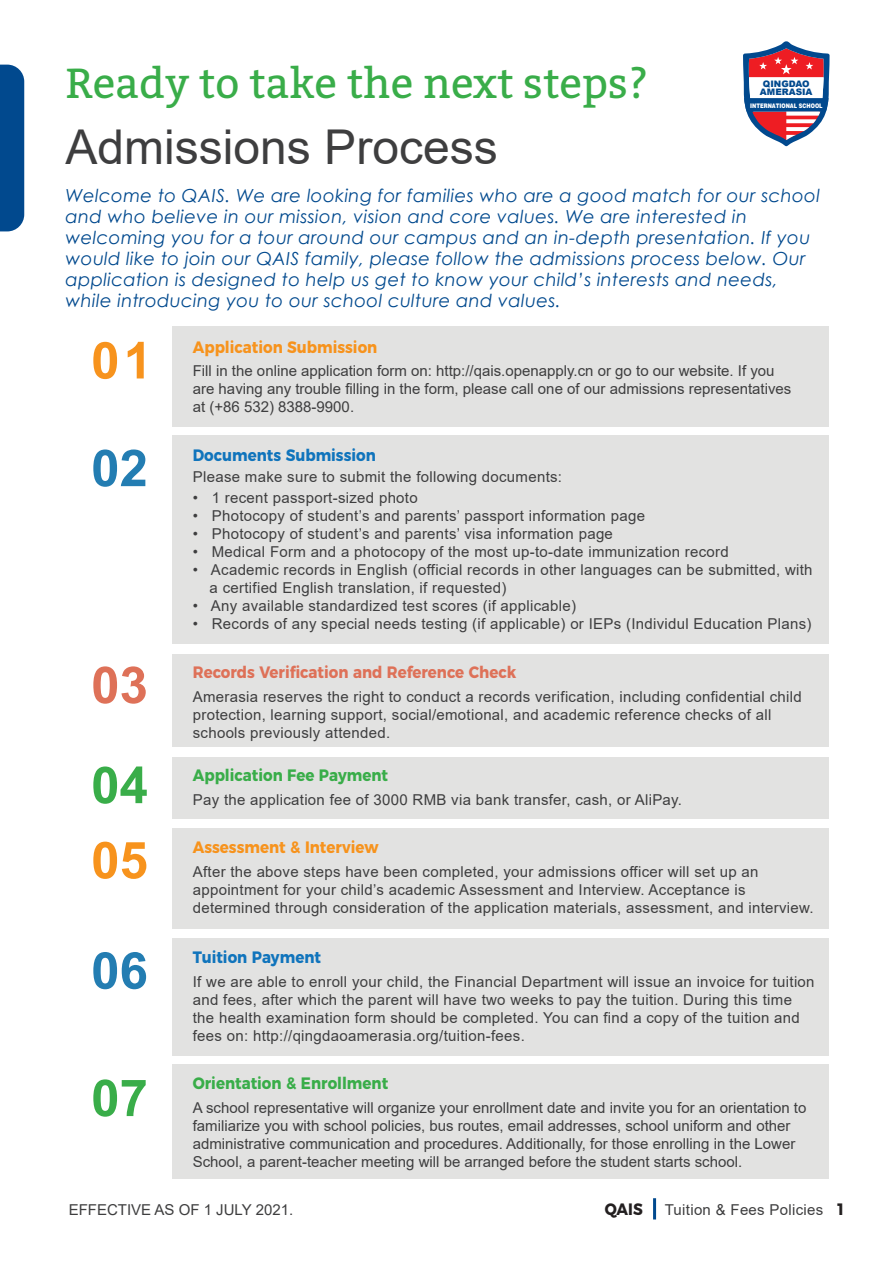
<style>
.page{position:relative;width:893px;height:1263px;background:#fff}
.page>*{position:absolute;margin:0;border:0;box-sizing:border-box;transform-origin:0 0}
.t1{font:700 51px "Arial";color:#f7931d}
.t2{font:700 51px "Arial";color:#237db2}
.t3{font:700 51px "Arial";color:#39ad49}
.t4{font:700 51px "Arial";color:#de7158}
.t5{font:48px "Arial";color:#3e3e3f}
.t6{font:42px "Bitter";color:#39ad49}
.t7{font:italic 18px/21px "Century Gothic";letter-spacing:.02em;color:#01498e}
.t8{font:700 16.5px "Montserrat";color:#39ad49;scale:.91 1}
.t9{font:700 16.5px "Montserrat";color:#f7931d;scale:.91 1}
.t10{font:700 16.5px "Montserrat";color:#de7158;scale:.91 1}
.t11{font:700 16.5px "Montserrat";color:#1074bc;scale:.91 1}
.t12{font:700 16.5px "Montserrat";color:#231f20;scale:.91 1}
.t13{font:15px/18px "Arial";letter-spacing:.02em;color:#3e3e3f}
.t14{font:15px/18px "Arial";color:#3e3e3f}
.t15{font:900 9px/8.7px "Arial";color:#01498e;text-align:center}
.t16{font:6.3px "FZCCHK GBK1 0";color:#fff;scale:.81 1}
.s1{font-family:"Adobe Song Std";font-weight:300;font-size:16.5px;color:#e2e2e1}
.s2{font-family:"Montserrat";font-weight:700;font-size:16.5px;color:#231f20}
</style>
<div class="page">
<svg style="left:743px;top:41px;width:87px;height:106px"></svg>
<div style="left:0;top:65px;width:24px;height:166px;background:#01498e"></div>
<div style="left:172px;top:326px;width:657px;height:100px;background:#e2e2e1"></div>
<div style="left:172px;top:435px;width:657px;height:209px;background:#e2e2e1"></div>
<div style="left:172px;top:757px;width:657px;height:61px;background:#e2e2e1"></div>
<div style="left:172px;top:654px;width:657px;height:92px;background:#e2e2e1"></div>
<div style="left:172px;top:828px;width:657px;height:100px;background:#e2e2e1"></div>
<div style="left:172px;top:938px;width:657px;height:117px;background:#e2e2e1"></div>
<div style="left:172px;top:1064px;width:657px;height:115px;background:#e2e2e1"></div>
<hr style="left:653px;top:1198px;width:3px;height:21px;background:#01498e">
<h3 class="t6" style="left:66px;top:57px;width:584px">Ready to take the next steps?</h3>
<h2 class="t5" style="left:66px;top:114px;width:434px">Admissions Process</h2>
<p class="t7" style="left:66px;top:185px;width:756px">Welcome to QAIS. We are looking for families who are a good match for our school and who believe in our mission, vision and core values. We are interested in welcoming you for a tour around our campus and an in-depth presentation. If you would like to join our QAIS family, please follow the admissions process below. Our application is designed to help us get to know your child’s interests and needs, while introducing you to our school culture and values.</p>
<p class="t15" style="left:760px;top:79px;width:54px">QINGDAO<br>AMERASIA</p>
<p class="t16" style="left:750px;top:101px;width:91px">INTERNATIONAL SCHOOL</p>
<h1 class="t1" style="left:91px;top:325px;width:62px">01</h1>
<h1 class="t2" style="left:91px;top:432px;width:58px">02</h1>
<p class="t9" style="left:193px;top:334px;width:204px">Application Submission</p>
<p class="t14" style="left:193px;top:361px;width:600px">Fill in the online application form on: http://qais.openapply.cn or go to our website. If you are having any trouble filling in the form, please call one of our admissions representatives at (+86 532) 8388-9900.</p>
<p class="t11" style="left:193px;top:441px;width:203px">Documents Submission</p>
<p class="t13" style="left:193px;top:467px;width:371px">Please make sure to submit the following documents:</p>
<p class="t13" style="left:193px;top:488px;width:226px">• 1 recent passport-sized photo</p>
<p class="t13" style="left:193px;top:506px;width:454px">• Photocopy of student’s and parents’ passport information page</p>
<p class="t13" style="left:193px;top:524px;width:422px">• Photocopy of student’s and parents’ visa information page</p>
<p class="t13" style="left:193px;top:542px;width:537px">• Medical Form and a photocopy of the most up-to-date immunization record</p>
<p class="t13" style="left:193px;top:560px;width:621px">• Academic records in English (official records in other languages can be submitted, with <span class="s1">cc</span> a certified English translation, if requested)</p>
<p class="t13" style="left:193px;top:596px;width:385px">• Any available standardized test scores (if applicable)</p>
<p class="t13" style="left:193px;top:614px;width:620px">• Records of any special needs testing (if applicable) or IEPs (Individul Education Plans)</p>
<h1 class="t4" style="left:91px;top:649px;width:58px">03</h1>
<p class="t10" style="left:193px;top:658px;width:357px">Records Verification and Reference Check</p>
<p class="t13" style="left:193px;top:687px;width:610px">Amerasia reserves the right to conduct a records verification, including confidential child protection, learning support, social/emotional, and academic reference checks of all schools previously attended.</p>
<h1 class="t3" style="left:91px;top:749px;width:58px">04</h1>
<h1 class="t1" style="left:91px;top:824px;width:58px">05</h1>
<p class="t8" style="left:193px;top:761px;width:216px">Application Fee Payment</p>
<p class="t13" style="left:193px;top:790px;width:491px">Pay the application fee of 3000 RMB via bank transfer, cash, or AliPay.</p>
<p class="t9" style="left:193px;top:834px;width:206px">Assessment &amp; Interview</p>
<p class="t13" style="left:193px;top:863px;width:622px">After the above steps have been completed, your admissions officer will set up an appointment for your child’s academic Assessment and Interview. Acceptance is determined through consideration of the application materials, assessment, and interview.</p>
<p class="t11" style="left:193px;top:944px;width:142px">Tuition Payment</p>
<p class="t13" style="left:193px;top:973px;width:623px">If we are able to enroll your child, the Financial Department will issue an invoice for tuition and fees, after which the parent will have two weeks to pay the tuition. During this time the health examination form should be completed. You can find a copy of the tuition and fees on: http://qingdaoamerasia.org/tuition-fees.</p>
<p class="t8" style="left:193px;top:1070px;width:216px">Orientation &amp; Enrollment</p>
<p class="t14" style="left:193px;top:1099px;width:615px">A school representative will organize your enrollment date and invite you for an orientation to familiarize you with school policies, bus routes, email addresses, school uniform and other administrative communication and procedures. Additionally, for those enrolling in the Lower School, a parent-teacher meeting will be arranged before the student starts school.</p>
<p class="t14" style="left:69px;top:1201px;width:226px">EFFECTIVE AS OF 1 JULY 2021.</p>
<p class="t12" style="left:605px;top:1195px;width:43px">QAIS</p>
<p class="t13" style="left:665px;top:1200px;width:182px">Tuition &amp; Fees Policies <span class="s2">1</span></p>
<h1 class="t2" style="left:91px;top:935px;width:58px">06</h1>
<h1 class="t3" style="left:91px;top:1062px;width:58px">07</h1>
</div>
